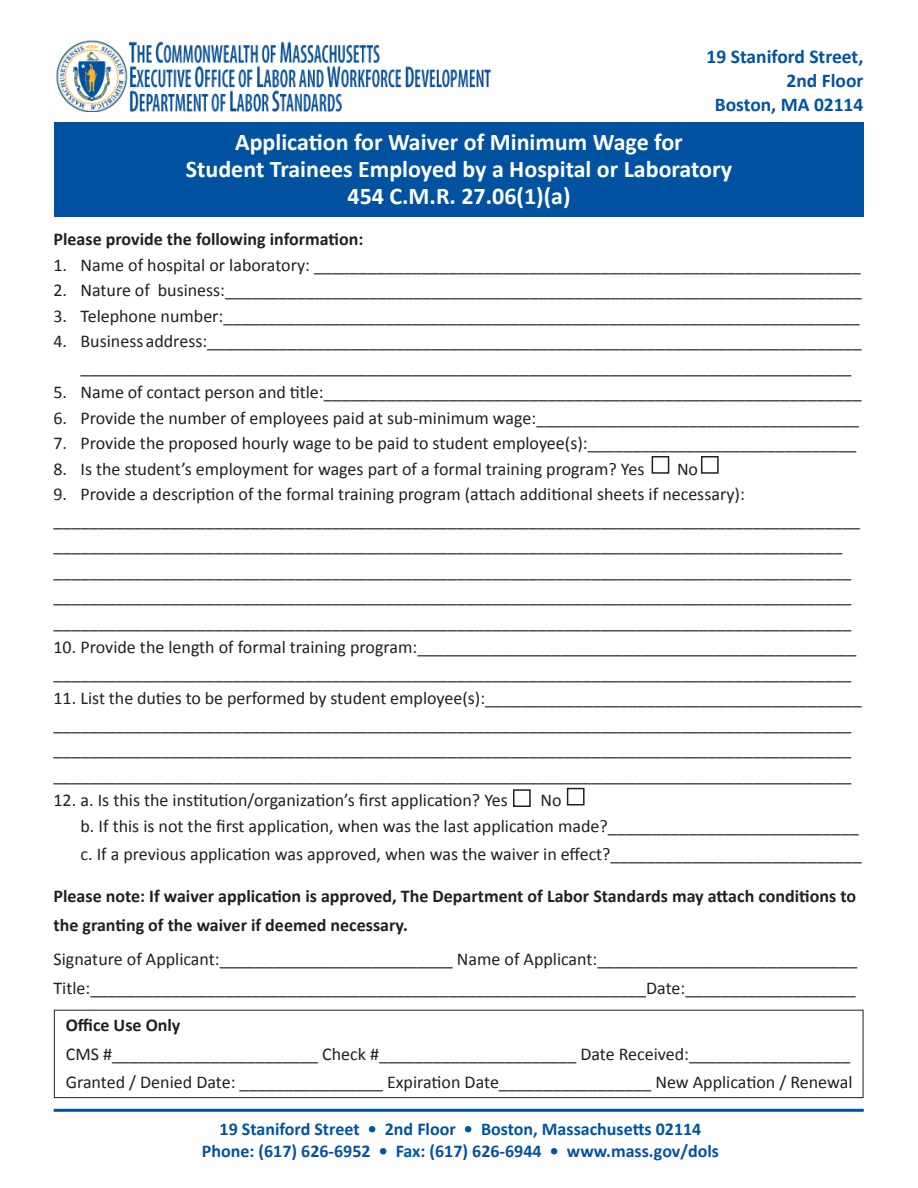
<style>
.page{position:relative;width:918px;height:1188px;background:#fff}
.page>*{position:absolute;margin:0;border:0;box-sizing:border-box;transform-origin:0 0}
.t1{font:700 24px "Calibri";color:#fff}
.t2{font:700 19.5px "Calibri";color:#0152a1}
.t3{font:18px/25.5px "Calibri";color:#231f20}
.t4{font:700 18px/28.5px "Calibri";color:#231f20}
.t5{font:700 18px "Calibri";color:#0152a1}
</style>
<div class="page">
<div style="left:55px;top:122px;width:809px;height:95px;background:#0152a1"></div>
<hr style="left:54px;top:1109px;width:810px;height:3px;background:#0152a1">
<div style="left:54px;top:1010px;width:809px;height:88px;border:1px solid #231f20"></div>
<div style="left:652px;top:456px;width:17px;height:18px;border:2px solid #231f20"></div>
<div style="left:701px;top:456px;width:18px;height:18px;border:2px solid #231f20"></div>
<div style="left:513px;top:789px;width:18px;height:18px;border:2px solid #231f20"></div>
<div style="left:567px;top:788px;width:18px;height:18px;border:2px solid #231f20"></div>
<img style="left:56px;top:40px;width:435px;height:71px">
<p class="t2" style="left:707px;top:44px;width:158px">19 Staniford Street,</p>
<p class="t2" style="left:787px;top:68px;width:78px">2nd Floor</p>
<p class="t2" style="left:715px;top:92px;width:150px">Boston, MA 02114</p>
<p class="t1" style="left:235px;top:127px;width:449px">Application for Waiver of Minimum Wage for</p>
<p class="t1" style="left:186px;top:154px;width:548px">Student Trainees Employed by a Hospital or Laboratory</p>
<p class="t1" style="left:348px;top:181px;width:224px">454 C.M.R. 27.06(1)(a)</p>
<p class="t4" style="left:54px;top:225px;width:311px">Please provide the following information:</p>
<p class="t3" style="left:54px;top:252px;width:809px">1. Name of hospital or laboratory: _____________________________________________________________</p>
<p class="t3" style="left:54px;top:277px;width:810px">2. Nature of business:_______________________________________________________________________</p>
<p class="t3" style="left:54px;top:303px;width:808px">3. Telephone number:_______________________________________________________________________</p>
<p class="t3" style="left:54px;top:328px;width:810px">4. Business address:_________________________________________________________________________</p>
<p class="t3" style="left:81px;top:354px;width:772px">______________________________________________________________________________________</p>
<p class="t3" style="left:54px;top:379px;width:810px">5. Name of contact person and title:____________________________________________________________</p>
<p class="t3" style="left:54px;top:405px;width:807px">6. Provide the number of employees paid at sub-minimum wage:____________________________________</p>
<p class="t3" style="left:54px;top:430px;width:805px">7. Provide the proposed hourly wage to be paid to student employee(s):______________________________</p>
<p class="t3" style="left:54px;top:456px;width:592px">8. Is the student’s employment for wages part of a formal training program? Yes</p>
<p class="t3" style="left:677px;top:456px;width:23px">No</p>
<p class="t3" style="left:54px;top:481px;width:693px">9. Provide a description of the formal training program (attach additional sheets if necessary):</p>
<p class="t3" style="left:54px;top:507px;width:808px">__________________________________________________________________________________________ ________________________________________________________________________________________ _________________________________________________________________________________________</p>
<p class="t3" style="left:54px;top:583px;width:799px">_________________________________________________________________________________________</p>
<p class="t3" style="left:54px;top:609px;width:799px">_________________________________________________________________________________________</p>
<p class="t3" style="left:54px;top:634px;width:805px">10. Provide the length of formal training program:_________________________________________________</p>
<p class="t3" style="left:54px;top:660px;width:799px">_________________________________________________________________________________________</p>
<p class="t3" style="left:54px;top:685px;width:810px">11. List the duties to be performed by student employee(s):__________________________________________</p>
<p class="t3" style="left:54px;top:711px;width:799px">_________________________________________________________________________________________</p>
<p class="t3" style="left:54px;top:736px;width:799px">_________________________________________________________________________________________</p>
<p class="t3" style="left:54px;top:762px;width:799px">_________________________________________________________________________________________</p>
<p class="t3" style="left:54px;top:787px;width:456px">12. a. Is this the institution/organization’s first application? Yes</p>
<p class="t3" style="left:540px;top:787px;width:23px">No</p>
<p class="t3" style="left:81px;top:813px;width:780px">b. If this is not the first application, when was the last application made?____________________________</p>
<p class="t3" style="left:81px;top:841px;width:783px">c. If a previous application was approved, when was the waiver in effect?____________________________</p>
<p class="t4" style="left:54px;top:882px;width:804px">Please note: If waiver application is approved, The Department of Labor Standards may attach conditions to the granting of the waiver if deemed necessary.</p>
<p class="t3" style="left:54px;top:946px;width:805px">Signature of Applicant:__________________________ Name of Applicant:_____________________________</p>
<p class="t3" style="left:54px;top:975px;width:804px">Title:______________________________________________________________Date:___________________</p>
<p class="t4" style="left:66px;top:1011px;width:116px">Office Use Only</p>
<p class="t3" style="left:66px;top:1041px;width:786px">CMS #_______________________ Check #______________________ Date Received:__________________</p>
<p class="t3" style="left:66px;top:1069px;width:788px">Granted / Denied Date: ________________ Expiration Date_________________ New Application / Renewal</p>
<p class="t5" style="left:220px;top:1118px;width:483px">19 Staniford Street • 2nd Floor • Boston, Massachusetts 02114</p>
<p class="t5" style="left:202px;top:1139px;width:519px">Phone: (617) 626-6952 • Fax: (617) 626-6944 • www.mass.gov/dols</p>
</div>
